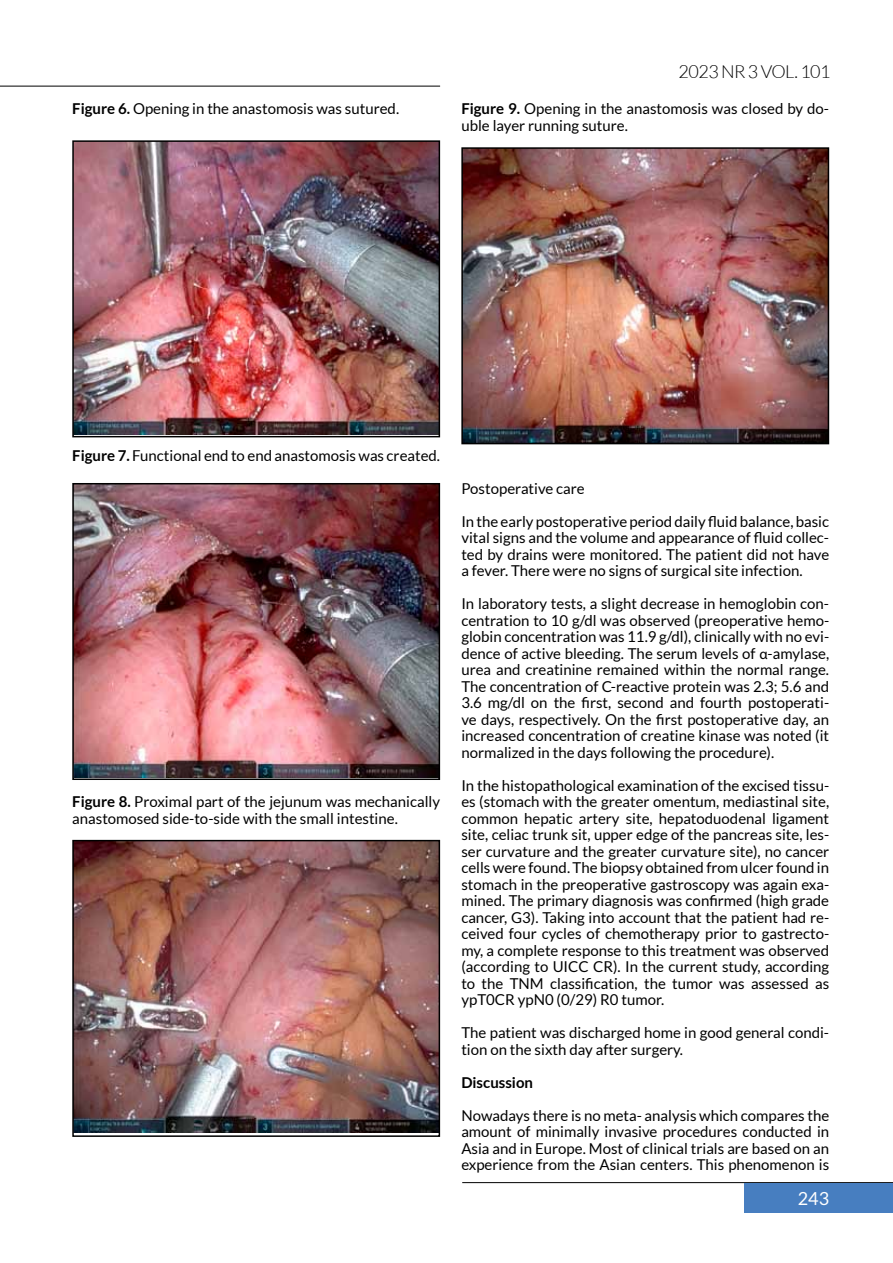
<style>
.page{position:relative;width:893px;height:1263px;background:#fff}
.page>*{position:absolute;margin:0;border:0;box-sizing:border-box;transform-origin:0 0}
.t1{font:300 18px "Lato";letter-spacing:-.03em;color:#000}
.t2{font:18px "Lato";color:#fff}
.t3{font:15px/16.5px "Lato";color:#000;text-align:justify}
.t4{font:700 15px "Lato";color:#000}
.s1{font-weight:700}
.s2{font-family:"Myriad Pro"}
</style>
<div class="page">
<hr style="left:462px;top:1182px;width:431px;height:1px;background:#000">
<hr style="left:0;top:86px;width:440px;height:1px;background:#000">
<div style="left:744px;top:1183px;width:149px;height:30px;background:#477ec0"></div>
<img style="left:75px;top:143px;width:362px;height:291px">
<div style="left:72px;top:140px;width:368px;height:297px;border:2px solid #000"></div>
<img style="left:464px;top:150px;width:362px;height:291px">
<div style="left:461px;top:147px;width:368px;height:297px;border:2px solid #000"></div>
<img style="left:75px;top:486px;width:362px;height:291px">
<div style="left:72px;top:483px;width:368px;height:297px;border:2px solid #000"></div>
<img style="left:75px;top:843px;width:362px;height:290px">
<div style="left:72px;top:840px;width:368px;height:297px;border:2px solid #000"></div>
<p class="t3" style="left:72px;top:101px;width:328px"><span class="s1">Figure 6.</span> Opening in the anastomosis was sutured.</p>
<p class="t1" style="left:679px;top:62px;width:153px">2023 NR 3 VOL. 101</p>
<p class="t3" style="left:461px;top:101px;width:369px"><span class="s1">Figure 9.</span> Opening in the anastomosis was closed by do&shy;uble layer running suture.</p>
<p class="t3" style="left:72px;top:447px;width:369px"><span class="s1">Figure 7.</span> Functional end to end anastomosis was created.</p>
<p class="t3" style="left:72px;top:794px;width:369px"><span class="s1">Figure 8.</span> Proximal part of the jejunum was mechanically anastomosed side-to-side with the small intestine.</p>
<p class="t3" style="left:461px;top:480px;width:125px">Postoperative care</p>
<p class="t3" style="left:461px;top:513px;width:369px">In the early postoperative period daily fluid balance, basic vital signs and the volume and appearance of fluid collec&shy;ted by drains were monitored. The patient did not have a fever. There were no signs of surgical site infection.</p>
<p class="t3" style="left:461px;top:596px;width:369px">In laboratory tests, a slight decrease in hemoglobin con&shy;centration to 10 g/dl was observed (preoperative hemo&shy;globin concentration was 11.9 g/dl), clinically with no evi&shy;dence of active bleeding. The serum levels of <span class="s2">α</span>-amylase, urea and creatinine remained within the normal range.<br>The concentration of C-reactive protein was 2.3; 5.6 and 3.6 mg/dl on the first, second and fourth postoperati&shy;ve days, respectively. On the first postoperative day, an increased concentration of creatine kinase was noted (it normalized in the days following the procedure).</p>
<p class="t3" style="left:461px;top:777px;width:369px">In the histopathological examination of the excised tissu&shy;es (stomach with the greater omentum, mediastinal site, common hepatic artery site, hepatoduodenal ligament site, celiac trunk sit, upper edge of the pancreas site, les&shy;ser curvature and the greater curvature site), no cancer cells were found. The biopsy obtained from ulcer found in stomach in the preoperative gastroscopy was again exa&shy;mined. The primary diagnosis was confirmed (high grade cancer, G3). Taking into account that the patient had re&shy;ceived four cycles of chemotherapy prior to gastrecto&shy;my, a complete response to this treatment was observed (according to UICC CR). In the current study, according to the TNM classification, the tumor was assessed as ypT0CR ypN0 (0/29) R0 tumor.</p>
<p class="t3" style="left:461px;top:1025px;width:369px">The patient was discharged home in good general condi&shy;tion on the sixth day after surgery.</p>
<p class="t4" style="left:461px;top:1074px;width:73px">Discussion</p>
<p class="t3" style="left:461px;top:1107px;width:369px">Nowadays there is no meta- analysis which compares the amount of minimally invasive procedures conducted in Asia and in Europe. Most of clinical trials are based on an experience from the Asian centers. This phenomenon is</p>
<p class="t2" style="left:798px;top:1189px;width:33px">243</p>
</div>
